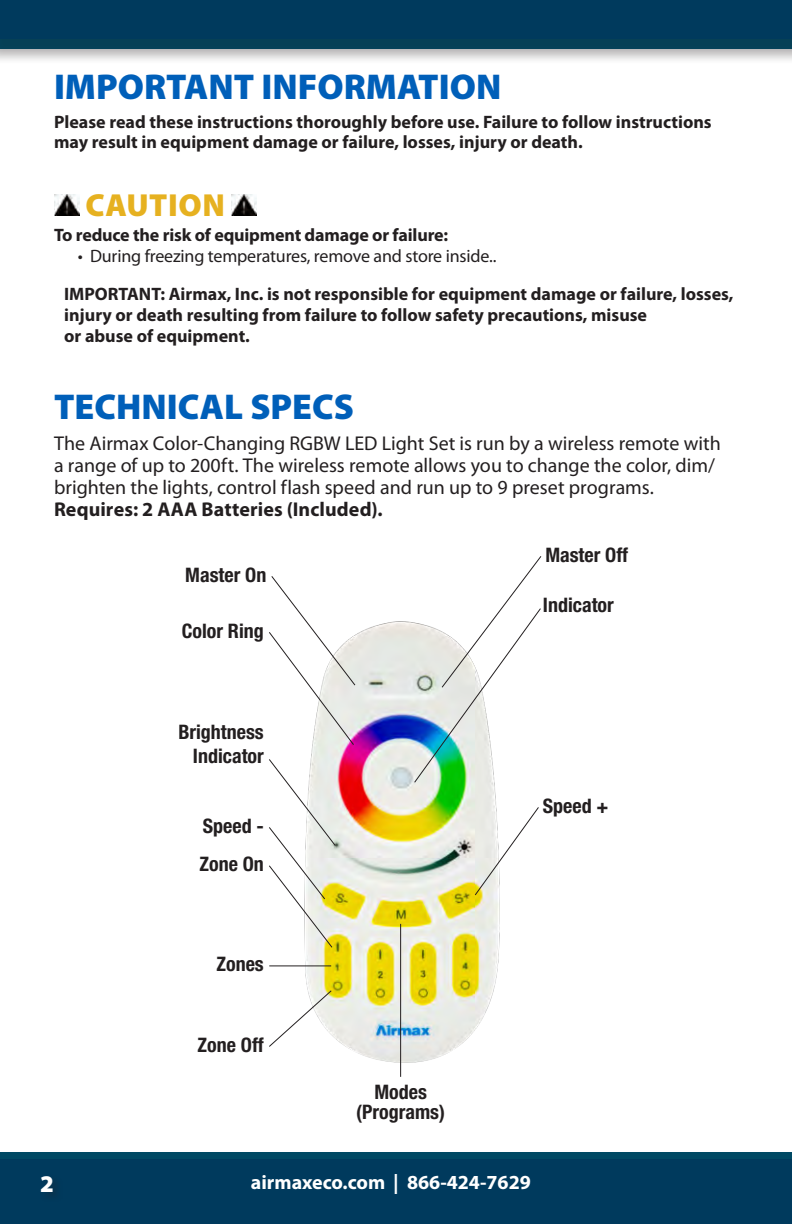
<style>
.page{position:relative;width:792px;height:1224px;background:#fff}
.page>*{position:absolute;margin:0;border:0;box-sizing:border-box;transform-origin:0 0}
.t1{font:900 36px "Myriad Pro";color:#005fb9}
.t2{font:900 32px "Myriad Pro";letter-spacing:.02em;color:#e6b120}
.t3{font:900 24px "Myriad Pro";color:#fff}
.t4{font:20px/22px "Myriad Pro";color:#231f20}
.t5{font:700 condensed 20px/24px "Helvetica Neue";color:#231f20;text-align:right}
.t6{font:700 20px "Myriad Pro";color:#fff}
.t7{font:700 18px/21px "Myriad Pro";color:#231f20}
.t8{font:18px "Myriad Pro";letter-spacing:-.01em;color:#231f20}
.s1{font-weight:700}
</style>
<div class="page">
<img style="left:269px;top:621px;width:231px;height:456px">
<img style="left:54px;top:194px;width:25px;height:22px">
<img style="left:232px;top:194px;width:25px;height:22px">
<svg style="left:269px;top:758px;width:68px;height:191px"></svg>
<svg style="left:269px;top:989px;width:64px;height:59px"></svg>
<hr style="left:269px;top:965px;width:62px;height:1px;background:#231f20">
<svg style="left:269px;top:576px;width:87px;height:170px"></svg>
<svg style="left:474px;top:806px;width:65px;height:90px"></svg>
<hr style="left:400px;top:924px;width:1px;height:153px;background:#231f20">
<svg style="left:413px;top:556px;width:129px;height:228px"></svg>
<div style="left:0;top:32px;width:792px;height:32px;background:#f5f5f5"></div>
<div style="left:0;top:0;width:792px;height:58px;background:#231f20;opacity:.2"></div>
<div style="left:0;top:0;width:792px;height:38px;background:#003a5d"></div>
<div style="left:0;top:1154px;width:792px;height:70px;background:#003a5d"></div>
<div style="left:0;top:1152px;width:792px;height:6px;background:#004964"></div>
<p class="t1" style="left:54px;top:63px;width:449px">IMPORTANT INFORMATION</p>
<p class="t7" style="left:54px;top:111px;width:659px;line-height:20px">Please read these instructions thoroughly before use. Failure to follow instructions may result in equipment damage or failure, losses, injury or death.</p>
<p class="t2" style="left:85px;top:184px;width:141px">CAUTION</p>
<p class="t7" style="left:54px;top:224px;width:396px">To reduce the risk of equipment damage or failure:</p>
<p class="t8" style="left:78px;top:245px;width:420px">• During freezing temperatures, remove and store inside..</p>
<p class="t7" style="left:64px;top:282px;width:671px">IMPORTANT: Airmax, Inc. is not responsible for equipment damage or failure, losses, injury or death resulting from failure to follow safety precautions, misuse<br>or abuse of equipment.</p>
<p class="t1" style="left:54px;top:383px;width:301px">TECHNICAL SPECS</p>
<p class="t4" style="left:54px;top:432px;width:668px">The Airmax Color-Changing RGBW LED Light Set is run by a wireless remote with a range of up to 200ft. The wireless remote allows you to change the color, dim/ brighten the lights, control flash speed and run up to 9 preset programs.<br><span class="s1">Requires: 2 AAA Batteries (Included).</span></p>
<p class="t5" style="left:185px;top:562px;width:83px">Master On</p>
<p class="t5" style="left:182px;top:618px;width:84px">Color Ring</p>
<p class="t5" style="left:178px;top:719px;width:87px">Brightness<br>Indicator</p>
<p class="t5" style="left:203px;top:813px;width:63px">Speed -</p>
<p class="t5" style="left:199px;top:852px;width:66px">Zone On</p>
<p class="t5" style="left:545px;top:542px;width:84px">Master Off</p>
<p class="t5" style="left:543px;top:592px;width:73px">Indicator</p>
<p class="t5" style="left:543px;top:793px;width:67px">Speed +</p>
<p class="t5" style="left:217px;top:952px;width:49px">Zones</p>
<p class="t5" style="left:198px;top:1032px;width:68px">Zone Off</p>
<p class="t5" style="left:356px;top:1081px;width:90px;line-height:20px;text-align:center">Modes (Programs)</p>
<p class="t3" style="left:40px;top:1164px;width:15px">2</p>
<h3 class="t3" style="left:40px;top:1167px;width:15px">2</h3>
<p class="t6" style="left:251px;top:1169px;width:282px">airmaxeco.com | 866-424-7629</p>
</div>
